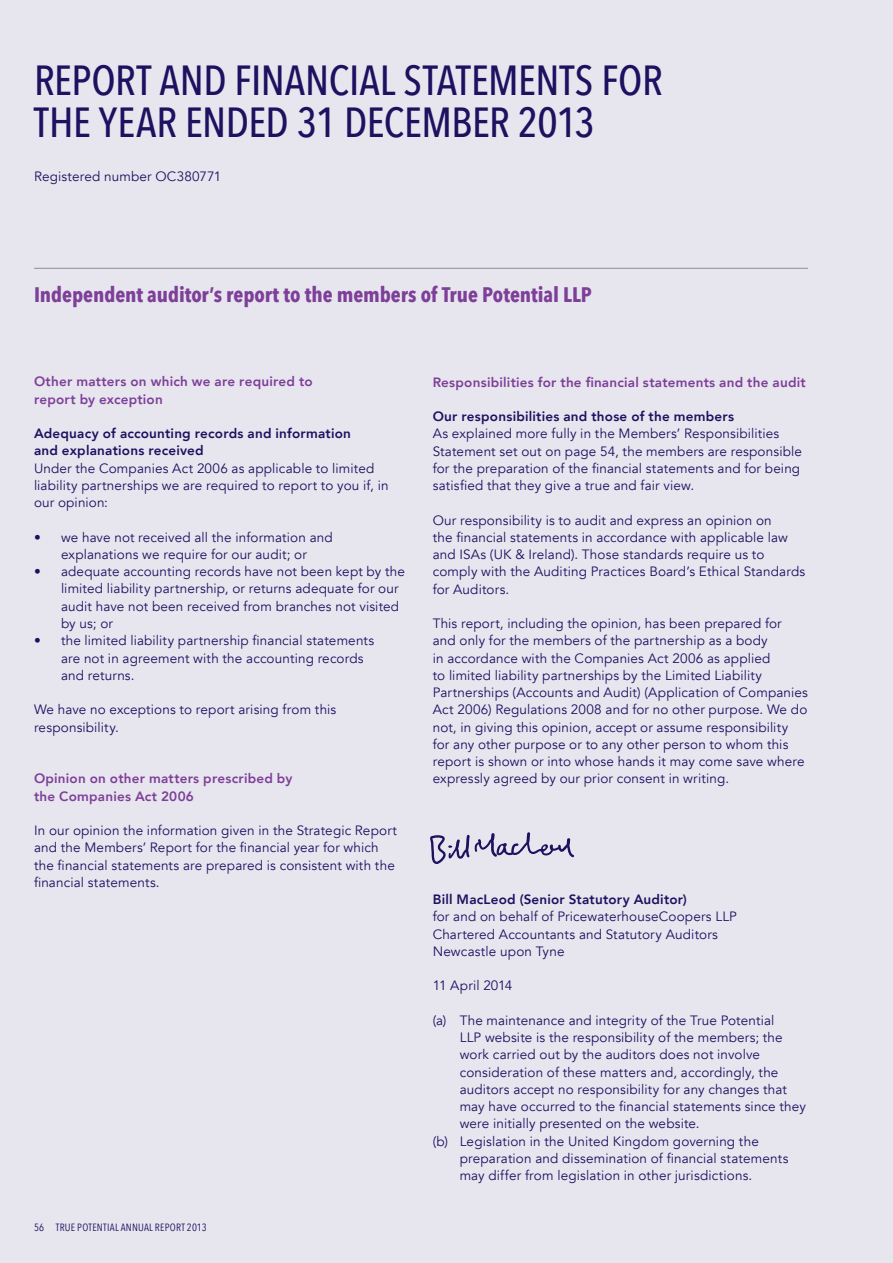
<style>
.page{position:relative;width:893px;height:1263px;background:#e7e6ef}
.page>*{position:absolute;margin:0;border:0;box-sizing:border-box;transform-origin:0 0}
.t1{font:500 42px/42px "Avenir Next Condensed";letter-spacing:-.01em;color:#1d1160}
.t2{font:700 21px "Avenir Next Condensed";letter-spacing:-.005em;color:#7e3f98}
.t3{font:13.5px/17.2px "Avenir";letter-spacing:.01em;color:#1d1160}
.t4{font:800 13.5px/17.2px "Avenir";letter-spacing:.015em;color:#7e3f98}
.t5{font:800 13.5px/17.2px "Avenir";letter-spacing:.015em;color:#1d1160}
.t6{font:10.5px "Avenir Next Condensed";letter-spacing:.02em;color:#1d1160}
</style>
<div class="page">
<hr style="left:34px;top:268px;width:774px;height:1px;background:#8e8e8e">
<svg style="left:430px;top:832px;width:144px;height:32px"></svg>
<h1 class="t1" style="left:34px;top:60px;width:630px">REPORT AND FINANCIAL STATEMENTS FOR<br>THE YEAR ENDED 31 DECEMBER 2013</h1>
<p class="t3" style="left:34px;top:168px;width:189px">Registered number OC380771</p>
<h2 class="t2" style="left:34px;top:285px;width:559px">independent auditor’s report to the members of true Potential LLP</h2>
<p class="t4" style="left:34px;top:373px;width:280px">Other matters on which we are required to report by exception</p>
<p class="t5" style="left:34px;top:425px;width:318px">Adequacy of accounting records and information and explanations received</p>
<p class="t3" style="left:34px;top:460px;width:356px">Under the Companies Act 2006 as applicable to limited liability partnerships we are required to report to you if, in our opinion:</p>
<p class="t3" style="left:34px;top:529px;width:300px;text-align:center">• we have not received all the information and explanations we require for our audit; or</p>
<p class="t3" style="left:61px;top:563px;width:346px;text-indent:-27px">• adequate accounting records have not been kept by the limited liability partnership, or returns adequate for our audit have not been received from branches not visited by us; or</p>
<p class="t3" style="left:61px;top:632px;width:315px;text-indent:-27px">• the limited liability partnership financial statements are not in agreement with the accounting records and returns.</p>
<p class="t3" style="left:34px;top:702px;width:304px">We have no exceptions to report arising from this responsibility.</p>
<p class="t4" style="left:34px;top:770px;width:260px">Opinion on other matters prescribed by the Companies Act 2006</p>
<p class="t3" style="left:34px;top:823px;width:365px">In our opinion the information given in the Strategic Report and the Members’ Report for the financial year for which the financial statements are prepared is consistent with the financial statements.</p>
<p class="t6" style="left:34px;top:1223px;width:174px">56 TRUE POTENTIAL ANNUAL REPORT 2013</p>
<p class="t4" style="left:433px;top:373px;width:374px">Responsibilities for the financial statements and the audit</p>
<p class="t5" style="left:433px;top:408px;width:303px">Our responsibilities and those of the members</p>
<p class="t3" style="left:433px;top:425px;width:371px">As explained more fully in the Members’ Responsibilities Statement set out on page 54, the members are responsible for the preparation of the financial statements and for being satisfied that they give a true and fair view.</p>
<p class="t3" style="left:433px;top:513px;width:374px">Our responsibility is to audit and express an opinion on<br>the financial statements in accordance with applicable law and ISAs (UK &amp; Ireland). Those standards require us to comply with the Auditing Practices Board’s Ethical Standards for Auditors.</p>
<p class="t3" style="left:433px;top:616px;width:377px">This report, including the opinion, has been prepared for and only for the members of the partnership as a body<br>in accordance with the Companies Act 2006 as applied<br>to limited liability partnerships by the Limited Liability Partnerships (Accounts and Audit) (Application of Companies Act 2006) Regulations 2008 and for no other purpose. We do not, in giving this opinion, accept or assume responsibility for any other purpose or to any other person to whom this report is shown or into whose hands it may come save where expressly agreed by our prior consent in writing.</p>
<p class="t5" style="left:433px;top:891px;width:256px">Bill MacLeod (Senior Statutory Auditor)</p>
<p class="t3" style="left:433px;top:908px;width:306px">for and on behalf of PricewaterhouseCoopers LLP<br>Chartered Accountants and Statutory Auditors<br>Newcastle upon Tyne</p>
<p class="t3" style="left:433px;top:977px;width:81px">11 April 2014</p>
<p class="t3" style="left:433px;top:1013px;width:343px">(a) The maintenance and integrity of the True Potential</p>
<p class="t3" style="left:460px;top:1029px;width:325px">LLP website is the responsibility of the members; the</p>
<p class="t3" style="left:460px;top:1046px;width:302px">work carried out by the auditors does not involve</p>
<p class="t3" style="left:460px;top:1065px;width:320px">consideration of these matters and, accordingly, the</p>
<p class="t3" style="left:460px;top:1082px;width:329px">auditors accept no responsibility for any changes that</p>
<p class="t3" style="left:460px;top:1098px;width:348px">may have occurred to the financial statements since they</p>
<p class="t3" style="left:460px;top:1115px;width:241px">were initially presented on the website.</p>
<p class="t3" style="left:433px;top:1134px;width:328px">(b) Legislation in the United Kingdom governing the</p>
<p class="t3" style="left:460px;top:1150px;width:330px">preparation and dissemination of financial statements</p>
<p class="t3" style="left:460px;top:1167px;width:294px">may differ from legislation in other jurisdictions.</p>
</div>
